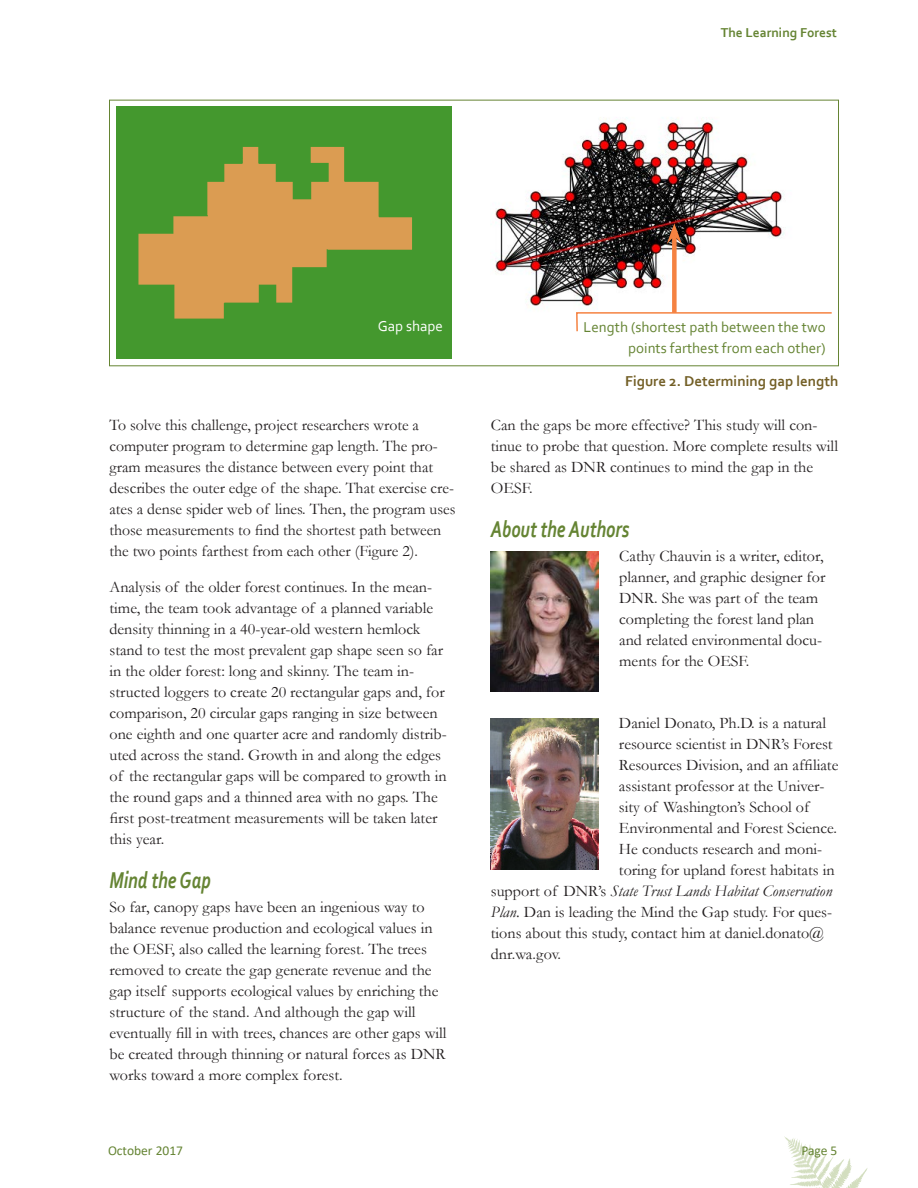
<style>
.page{position:relative;width:918px;height:1188px;background:#fff}
.page>*{position:absolute;margin:0;border:0;box-sizing:border-box;transform-origin:0 0}
.subhead{font:italic 700 24px "Corbel";color:#658433;scale:.75 1}
.DNR_Body_Text{font:16.2px/21px "Garamond";color:#231f20}
.DNR_Body_Text-2{font:italic 16.2px "Garamond";color:#231f20}
.DNR_Body_Text-3{font:15px/21px "Corbel";color:#658433;text-align:right}
.captions{font:700 15px "Corbel";color:#735f26}
.DNR_Body_Text-4{font:15px "Corbel";color:#fff}
.t1{font:700 13.5px "Corbel";color:#658433}
.t2{font:13.5px "Calibri";color:#658433}
.s1{font-style:normal}
.s2{font-style:italic}
</style>
<div class="page">
<svg style="left:784px;top:1136px;width:83px;height:52px"></svg>
<img style="left:490px;top:551px;width:109px;height:141px">
<img style="left:116px;top:106px;width:336px;height:253px">
<img style="left:495px;top:117px;width:290px;height:193px">
<div style="left:672px;top:236px;width:5px;height:77px;background:#f58241"></div>
<svg style="left:667px;top:223px;width:15px;height:21px"></svg>
<svg style="left:576px;top:311px;width:256px;height:21px"></svg>
<img style="left:491px;top:718px;width:108px;height:151px">
<p class="t1" style="left:721px;top:24px;width:118px">The Learning Forest</p>
<p class="DNR_Body_Text-4" style="left:378px;top:316px;width:67px">Gap shape</p>
<p class="DNR_Body_Text-3" style="left:584px;top:316px;width:244px">Length (shortest path between the two points farthest from each other)</p>
<p class="captions" style="left:625px;top:371px;width:215px">Figure 2. Determining gap length</p>
<p class="DNR_Body_Text" style="left:110px;top:414px;width:348px">To solve this challenge, project researchers wrote a computer program to determine gap length. The pro&shy;gram measures the distance between every point that describes the outer edge of the shape. That exercise cre&shy;ates a dense spider web of lines. Then, the program uses those measurements to find the shortest path between the two points farthest from each other (Figure 2).</p>
<p class="DNR_Body_Text" style="left:110px;top:576px;width:339px">Analysis of the older forest continues. In the mean&shy;time, the team took advantage of a planned variable density thinning in a 40-year-old western hemlock stand to test the most prevalent gap shape seen so far in the older forest: long and skinny. The team in&shy;structed loggers to create 20 rectangular gaps and, for comparison, 20 circular gaps ranging in size between one eighth and one quarter acre and randomly distrib&shy;uted across the stand. Growth in and along the edges of the rectangular gaps will be compared to growth in the round gaps and a thinned area with no gaps. The first post-treatment measurements will be taken later this year.</p>
<p class="subhead" style="left:110px;top:865px;width:136px">Mind the Gap</p>
<p class="DNR_Body_Text" style="left:110px;top:896px;width:339px">So far, canopy gaps have been an ingenious way to balance revenue production and ecological values in the OESF, also called the learning forest. The trees removed to create the gap generate revenue and the gap itself supports ecological values by enriching the structure of the stand. And although the gap will eventually fill in with trees, chances are other gaps will be created through thinning or natural forces as DNR works toward a more complex forest.</p>
<p class="DNR_Body_Text" style="left:491px;top:414px;width:349px">Can the gaps be more effective? This study will con&shy;tinue to probe that question. More complete results will be shared as DNR continues to mind the gap in the OESF.</p>
<p class="subhead" style="left:491px;top:514px;width:186px">About the Authors</p>
<p class="DNR_Body_Text" style="left:619px;top:545px;width:208px">Cathy Chauvin is a writer, editor, planner, and graphic designer for<br>DNR. She was part of the team completing the forest land plan and related environmental docu&shy;ments for the OESF.</p>
<p class="DNR_Body_Text" style="left:619px;top:712px;width:209px">Daniel Donato, Ph.D. is a natural</p>
<p class="DNR_Body_Text" style="left:619px;top:733px;width:215px">resource scientist in DNR’s Forest</p>
<p class="DNR_Body_Text" style="left:619px;top:754px;width:221px">Resources Division, and an affiliate</p>
<p class="DNR_Body_Text" style="left:619px;top:775px;width:207px">assistant professor at the Univer-</p>
<p class="DNR_Body_Text" style="left:619px;top:796px;width:192px">sity of Washington’s School of</p>
<p class="DNR_Body_Text" style="left:619px;top:817px;width:220px">Environmental and Forest Science.</p>
<p class="DNR_Body_Text" style="left:619px;top:838px;width:205px">He conducts research and moni-</p>
<p class="DNR_Body_Text" style="left:619px;top:859px;width:217px">toring for upland forest habitats in</p>
<p class="DNR_Body_Text-2" style="left:491px;top:879px;width:343px"><span class="s1">support of DNR’s</span> State Trust Lands Habitat Conservation</p>
<p class="DNR_Body_Text" style="left:491px;top:901px;width:343px"><span class="s2">Plan.</span> Dan is leading the Mind the Gap study. For ques-</p>
<p class="DNR_Body_Text" style="left:491px;top:922px;width:335px">tions about this study, contact him at daniel.donato@</p>
<p class="DNR_Body_Text" style="left:491px;top:943px;width:72px">dnr.wa.gov.</p>
<p class="t2" style="left:108px;top:1141px;width:77px">October 2017</p>
<p class="t2" style="left:801px;top:1141px;width:38px">Page 5</p>
</div>
